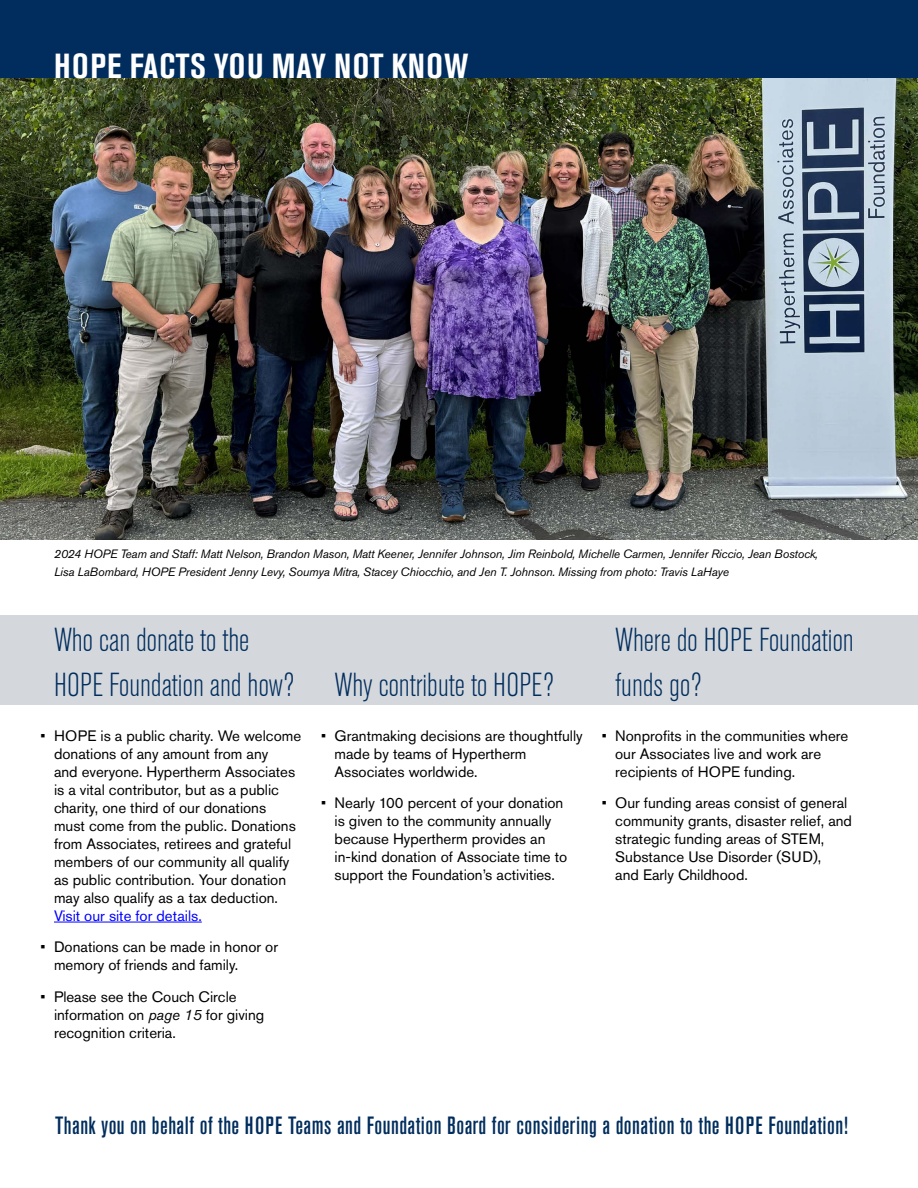
<style>
.page{position:relative;width:918px;height:1188px;background:#fff}
.page>*{position:absolute;margin:0;border:0;box-sizing:border-box;transform-origin:0 0}
.t1{font:700 condensed 34.5px "Akzidenz Grotesk Pro";letter-spacing:.03em;color:#fff}
.t2{font:300 condensed 33px/45px "Akzidenz Grotesk Pro";color:#002d5d}
.t3{font:500 condensed 24.75px "Akzidenz Grotesk Pro";letter-spacing:.02em;color:#002d5d}
.t4{font:15px/18px "Akzidenz Grotesk Pro";color:#000}
.t5{font:15px "Akzidenz Grotesk Pro";color:#00f}
.t6{font:italic 12px/18px "Akzidenz Grotesk Pro";letter-spacing:-.015em;color:#000}
.s1{font-style:italic}
</style>
<div class="page">
<div style="left:0;top:615px;width:918px;height:90px;background:#d4d7dc"></div>
<img style="left:0;top:78px;width:918px;height:462px">
<div style="left:0;top:0;width:918px;height:78px;background:#002d5d"></div>
<hr style="left:54px;top:922px;width:148px;height:1px;background:#00f">
<h1 class="t1" style="left:54px;top:44px;width:416px">HOPE FACTS YOU MAY NOT KNOW</h1>
<p class="t6" style="left:54px;top:545px;width:766px">2024 HOPE Team and Staff: Matt Nelson, Brandon Mason, Matt Keener, Jennifer Johnson, Jim Reinbold, Michelle Carmen, Jennifer Riccio, Jean Bostock,<br>Lisa LaBombard, HOPE President Jenny Levy, Soumya Mitra, Stacey Chiocchio, and Jen T. Johnson. Missing from photo: Travis LaHaye</p>
<h2 class="t2" style="left:54px;top:616px;width:242px">Who can donate to the<br>HOPE Foundation and how?</h2>
<p class="t4" style="left:54px;top:726px;width:249px;text-indent:-14px">• HOPE is a public charity. We welcome donations of any amount from any<br>and everyone. Hypertherm Associates is a vital contributor, but as a public charity, one third of our donations<br>must come from the public. Donations from Associates, retirees and grateful members of our community all qualify as public contribution. Your donation may also qualify as a tax deduction.</p>
<p class="t5" style="left:54px;top:906px;width:149px">Visit our site for details.</p>
<p class="t4" style="left:54px;top:938px;width:226px;text-indent:-14px">• Donations can be made in honor or memory of friends and family.</p>
<p class="t4" style="left:54px;top:987px;width:212px;text-indent:-14px">• Please see the Couch Circle information on <span class="s1">page 15</span> for giving recognition criteria.</p>
<h2 class="t2" style="left:335px;top:661px;width:221px">Why contribute to HOPE?</h2>
<p class="t4" style="left:335px;top:726px;width:250px;text-indent:-14px">• Grantmaking decisions are thoughtfully made by teams of Hypertherm<br>Associates worldwide.</p>
<p class="t4" style="left:335px;top:794px;width:234px;text-indent:-14px">• Nearly 100 percent of your donation is given to the community annually because Hypertherm provides an in-kind donation of Associate time to support the Foundation’s activities.</p>
<h2 class="t2" style="left:615px;top:616px;width:240px">Where do HOPE Foundation funds go?</h2>
<p class="t4" style="left:615px;top:726px;width:235px;text-indent:-14px">• Nonprofits in the communities where our Associates live and work are recipients of HOPE funding.</p>
<p class="t4" style="left:615px;top:794px;width:238px;text-indent:-14px">• Our funding areas consist of general community grants, disaster relief, and strategic funding areas of STEM,<br>Substance Use Disorder (SUD),<br>and Early Childhood.</p>
<h3 class="t3" style="left:55px;top:1109px;width:795px">Thank you on behalf of the HOPE Teams and Foundation Board for considering a donation to the HOPE Foundation!</h3>
</div>
